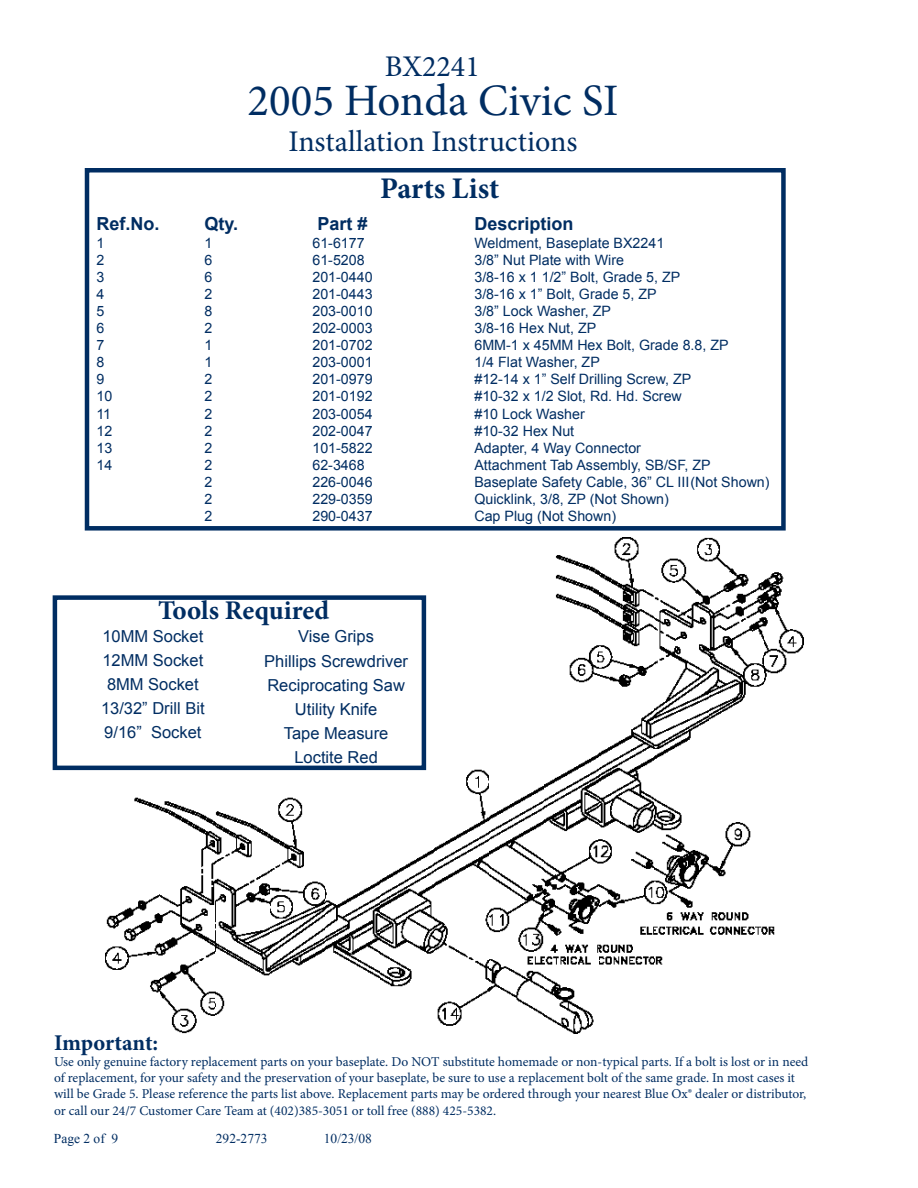
<style>
.page{position:relative;width:918px;height:1188px;background:#fff}
.page>*{position:absolute;margin:0;border:0;box-sizing:border-box;transform-origin:0 0}
.t1{font:45px "Minion Pro";color:#002d62}
.t2{font:30px "Minion Pro";color:#002d62}
.t3{font:700 30px "Minion Pro";color:#002d62}
.t4{font:700 27px "Minion Pro";color:#002d62}
.t5{font:700 22.5px "Minion Pro";letter-spacing:-.005em;color:#002d62}
.t6{font:700 18px "Arial";color:#002d62}
.t7{font:16.5px/24px "Arial";color:#002d62;text-align:center}
.t8{font:14.25px "Arial";color:#002d62}
.t9{font:13.5px/16.2px "Minion Pro";color:#002d62}
.t10{font:13.5px "Times New Roman";color:#002d62}
</style>
<div class="page">
<div style="left:85px;top:168px;width:701px;height:363px;border:4px solid #002d62"></div>
<img style="left:105px;top:537px;width:698px;height:496px">
<div style="left:53px;top:595px;width:373px;height:175px;border:4px solid #002d62"></div>
<h2 class="t2" style="left:385px;top:46px;width:96px">BX2241</h2>
<h1 class="t1" style="left:248px;top:71px;width:372px">2005 Honda Civic SI</h1>
<h2 class="t2" style="left:289px;top:122px;width:290px">Installation Instructions</h2>
<h2 class="t3" style="left:380px;top:167px;width:121px">Parts List</h2>
<p class="t6" style="left:96px;top:212px;width:64px">Ref.No.</p>
<p class="t6" style="left:204px;top:212px;width:35px">Qty.</p>
<p class="t6" style="left:317px;top:212px;width:52px">Part #</p>
<p class="t6" style="left:474px;top:212px;width:101px">Description</p>
<p class="t8" style="left:96px;top:233px;width:9px">1</p>
<p class="t8" style="left:204px;top:233px;width:9px">1</p>
<p class="t8" style="left:312px;top:233px;width:54px">61-6177</p>
<p class="t8" style="left:474px;top:233px;width:191px">Weldment, Baseplate BX2241</p>
<p class="t8" style="left:96px;top:250px;width:9px">2</p>
<p class="t8" style="left:204px;top:250px;width:9px">6</p>
<p class="t8" style="left:312px;top:250px;width:54px">61-5208</p>
<p class="t8" style="left:474px;top:250px;width:151px">3/8” Nut Plate with Wire</p>
<p class="t8" style="left:96px;top:267px;width:9px">3</p>
<p class="t8" style="left:204px;top:267px;width:9px">6</p>
<p class="t8" style="left:312px;top:267px;width:62px">201-0440</p>
<p class="t8" style="left:474px;top:267px;width:207px">3/8-16 x 1 1/2” Bolt, Grade 5, ZP</p>
<p class="t8" style="left:96px;top:285px;width:9px">4</p>
<p class="t8" style="left:204px;top:285px;width:9px">2</p>
<p class="t8" style="left:312px;top:285px;width:62px">201-0443</p>
<p class="t8" style="left:474px;top:285px;width:184px">3/8-16 x 1” Bolt, Grade 5, ZP</p>
<p class="t8" style="left:96px;top:302px;width:9px">5</p>
<p class="t8" style="left:204px;top:302px;width:9px">8</p>
<p class="t8" style="left:312px;top:302px;width:62px">203-0010</p>
<p class="t8" style="left:474px;top:302px;width:138px">3/8” Lock Washer, ZP</p>
<p class="t8" style="left:96px;top:319px;width:9px">6</p>
<p class="t8" style="left:204px;top:319px;width:9px">2</p>
<p class="t8" style="left:312px;top:319px;width:62px">202-0003</p>
<p class="t8" style="left:474px;top:319px;width:123px">3/8-16 Hex Nut, ZP</p>
<p class="t8" style="left:96px;top:336px;width:9px">7</p>
<p class="t8" style="left:204px;top:336px;width:9px">1</p>
<p class="t8" style="left:312px;top:336px;width:62px">201-0702</p>
<p class="t8" style="left:474px;top:336px;width:256px">6MM-1 x 45MM Hex Bolt, Grade 8.8, ZP</p>
<p class="t8" style="left:96px;top:353px;width:9px">8</p>
<p class="t8" style="left:204px;top:353px;width:9px">1</p>
<p class="t8" style="left:312px;top:353px;width:62px">203-0001</p>
<p class="t8" style="left:474px;top:353px;width:127px">1/4 Flat Washer, ZP</p>
<p class="t8" style="left:96px;top:370px;width:9px">9</p>
<p class="t8" style="left:204px;top:370px;width:9px">2</p>
<p class="t8" style="left:312px;top:370px;width:62px">201-0979</p>
<p class="t8" style="left:474px;top:370px;width:219px">#12-14 x 1” Self Drilling Screw, ZP</p>
<p class="t8" style="left:96px;top:387px;width:17px">10</p>
<p class="t8" style="left:204px;top:387px;width:9px">2</p>
<p class="t8" style="left:312px;top:387px;width:62px">201-0192</p>
<p class="t8" style="left:474px;top:387px;width:209px">#10-32 x 1/2 Slot, Rd. Hd. Screw</p>
<p class="t8" style="left:96px;top:404px;width:16px">11</p>
<p class="t8" style="left:204px;top:404px;width:9px">2</p>
<p class="t8" style="left:312px;top:404px;width:62px">203-0054</p>
<p class="t8" style="left:474px;top:404px;width:112px">#10 Lock Washer</p>
<p class="t8" style="left:96px;top:421px;width:17px">12</p>
<p class="t8" style="left:204px;top:421px;width:9px">2</p>
<p class="t8" style="left:312px;top:421px;width:62px">202-0047</p>
<p class="t8" style="left:474px;top:421px;width:101px">#10-32 Hex Nut</p>
<p class="t8" style="left:96px;top:438px;width:17px">13</p>
<p class="t8" style="left:204px;top:438px;width:9px">2</p>
<p class="t8" style="left:312px;top:438px;width:62px">101-5822</p>
<p class="t8" style="left:474px;top:438px;width:168px">Adapter, 4 Way Connector</p>
<p class="t8" style="left:96px;top:456px;width:17px">14</p>
<p class="t8" style="left:204px;top:456px;width:9px">2</p>
<p class="t8" style="left:312px;top:456px;width:54px">62-3468</p>
<p class="t8" style="left:474px;top:456px;width:238px">Attachment Tab Assembly, SB/SF, ZP</p>
<p class="t8" style="left:204px;top:473px;width:9px">2</p>
<p class="t8" style="left:312px;top:473px;width:62px">226-0046</p>
<p class="t8" style="left:474px;top:473px;width:297px">Baseplate Safety Cable, 36” CL III(Not Shown)</p>
<p class="t8" style="left:204px;top:490px;width:9px">2</p>
<p class="t8" style="left:312px;top:490px;width:62px">229-0359</p>
<p class="t8" style="left:474px;top:490px;width:196px">Quicklink, 3/8, ZP (Not Shown)</p>
<p class="t8" style="left:204px;top:507px;width:9px">2</p>
<p class="t8" style="left:312px;top:507px;width:62px">290-0437</p>
<p class="t8" style="left:474px;top:507px;width:143px">Cap Plug (Not Shown)</p>
<h3 class="t4" style="left:158px;top:591px;width:173px">Tools Required</h3>
<p class="t7" style="left:101px;top:625px;width:105px">10MM Socket<br>12MM Socket<br>8MM Socket<br>13/32” Drill Bit<br>9/16” Socket</p>
<p class="t7" style="left:264px;top:625px;width:145px">Vise Grips<br>Phillips Screwdriver<br>Reciprocating Saw<br>Utility Knife<br>Tape Measure<br>Loctite Red</p>
<h3 class="t5" style="left:54px;top:1027px;width:106px">Important:</h3>
<p class="t9" style="left:54px;top:1054px;width:756px">Use only genuine factory replacement parts on your baseplate. Do NOT substitute homemade or non-typical parts. If a bolt is lost or in need of replacement, for your safety and the preservation of your baseplate, be sure to use a replacement bolt of the same grade. In most cases it will be Grade 5. Please reference the parts list above. Replacement parts may be ordered through your nearest Blue Ox® dealer or distributor, or call our 24/7 Customer Care Team at (402)385-3051 or toll free (888) 425-5382.</p>
<p class="t10" style="left:54px;top:1130px;width:66px">Page 2 of 9</p>
<p class="t10" style="left:216px;top:1130px;width:53px">292-2773</p>
<p class="t10" style="left:324px;top:1130px;width:50px">10/23/08</p>
</div>
